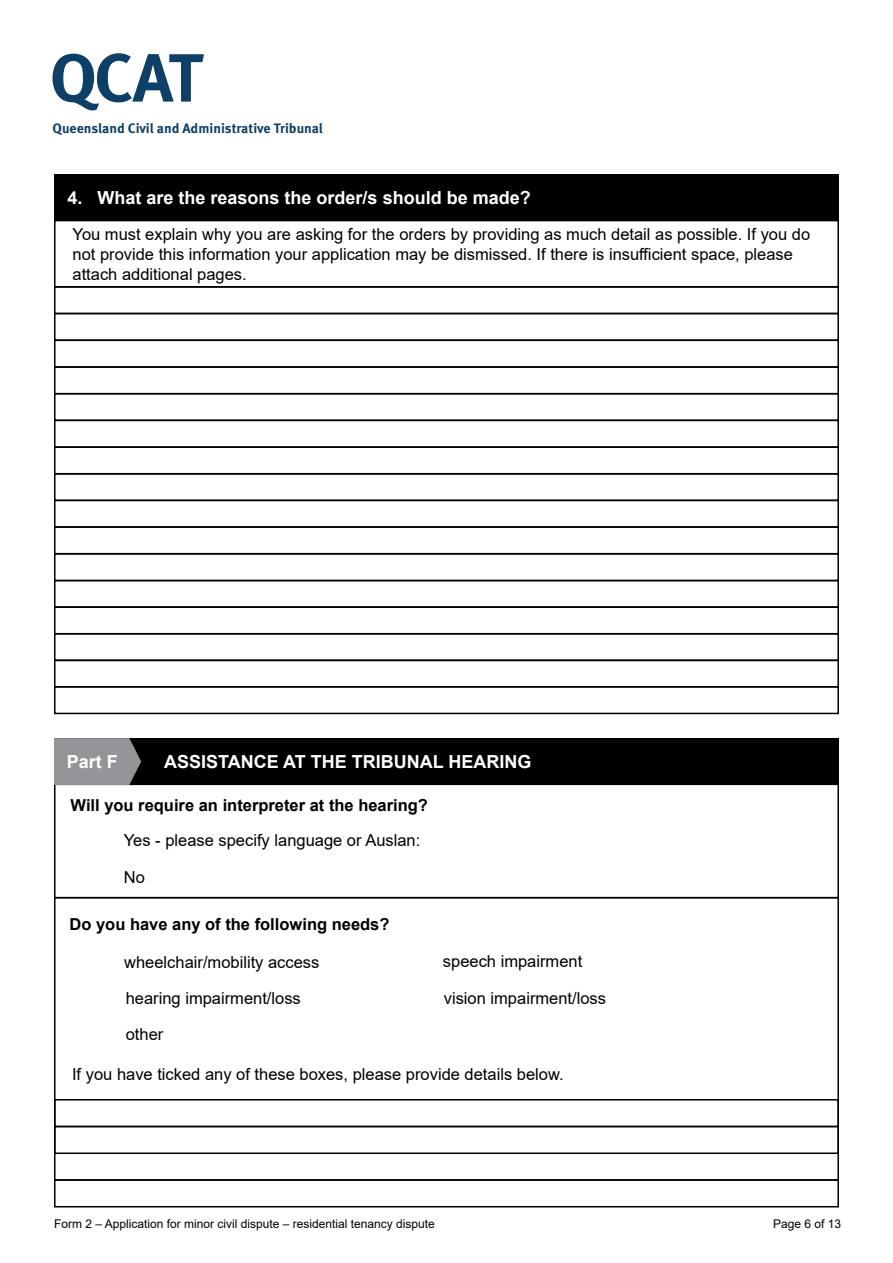
<style>
.page{position:relative;width:893px;height:1263px;background:#fff}
.page>*{position:absolute;margin:0;border:0;box-sizing:border-box;transform-origin:0 0}
.t1{font:700 18px "Arial";color:#fff}
.t2{font:16.5px/36px "Arial";color:#000}
.t3{font:700 16.5px "Arial";color:#000}
.t4{font:700 13.65px "Meta Pro";letter-spacing:-.005em;color:#0d3f67}
.t5{font:12px "Arial";color:#000}
</style>
<div class="page">
<svg style="left:53px;top:53px;width:151px;height:57px"></svg>
<div style="left:54px;top:633px;width:785px;height:28px;border:2px solid #000"></div>
<div style="left:54px;top:738px;width:785px;height:47px;background:#000"></div>
<svg style="left:54px;top:738px;width:87px;height:47px;background:#89898e"></svg>
<div style="left:54px;top:897px;width:785px;height:284px;border:2px solid #000"></div>
<div style="left:54px;top:1099px;width:785px;height:28px;border:2px solid #000"></div>
<div style="left:54px;top:1126px;width:785px;height:28px;border:2px solid #000"></div>
<div style="left:54px;top:1179px;width:785px;height:28px;border:2px solid #000"></div>
<div style="left:54px;top:606px;width:785px;height:28px;border:2px solid #000"></div>
<div style="left:54px;top:500px;width:785px;height:28px;border:2px solid #000"></div>
<div style="left:54px;top:526px;width:785px;height:28px;border:2px solid #000"></div>
<div style="left:54px;top:553px;width:785px;height:28px;border:2px solid #000"></div>
<div style="left:54px;top:580px;width:785px;height:28px;border:2px solid #000"></div>
<div style="left:54px;top:313px;width:785px;height:28px;border:2px solid #000"></div>
<div style="left:54px;top:340px;width:785px;height:28px;border:2px solid #000"></div>
<div style="left:54px;top:366px;width:785px;height:28px;border:2px solid #000"></div>
<div style="left:54px;top:393px;width:785px;height:28px;border:2px solid #000"></div>
<div style="left:54px;top:420px;width:785px;height:28px;border:2px solid #000"></div>
<div style="left:54px;top:446px;width:785px;height:29px;border:2px solid #000"></div>
<div style="left:54px;top:174px;width:785px;height:47px;background:#000"></div>
<div style="left:54px;top:220px;width:785px;height:68px;border:2px solid #000"></div>
<div style="left:54px;top:659px;width:785px;height:29px;border:2px solid #000"></div>
<div style="left:54px;top:686px;width:785px;height:28px;border:2px solid #000"></div>
<p class="t4" style="left:53px;top:117px;width:272px">Queensland Civil and Administrative Tribunal</p>
<p class="t1" style="left:68px;top:185px;width:465px">4. What are the reasons the order/s should be made?</p>
<p class="t2" style="left:73px;top:224px;width:739px;line-height:19.8px">You must explain why you are asking for the orders by providing as much detail as possible. If you do not provide this information your application may be dismissed. If there is insufficient space, please attach additional pages.</p>
<p class="t1" style="left:67px;top:749px;width:53px">Part F</p>
<p class="t1" style="left:164px;top:749px;width:369px">ASSISTANCE AT THE TRIBUNAL HEARING</p>
<p class="t3" style="left:71px;top:793px;width:359px">Will you require an interpreter at the hearing?</p>
<p class="t2" style="left:124px;top:822px;width:298px">Yes - please specify language or Auslan:</p>
<p class="t2" style="left:124px;top:859px;width:23px">No</p>
<p class="t3" style="left:70px;top:913px;width:321px">Do you have any of the following needs?</p>
<p class="t2" style="left:124px;top:944px;width:197px">wheelchair/mobility access hearing impairment/loss other</p>
<p class="t2" style="left:443px;top:943px;width:141px">speech impairment</p>
<p class="t2" style="left:444px;top:980px;width:164px">vision impairment/loss</p>
<p class="t2" style="left:72px;top:1056px;width:493px">If you have ticked any of these boxes, please provide details below.</p>
<p class="t5" style="left:54px;top:1215px;width:382px">Form 2 – Application for minor civil dispute – residential tenancy dispute</p>
<p class="t5" style="left:773px;top:1215px;width:70px">Page 6 of 13</p>
</div>
